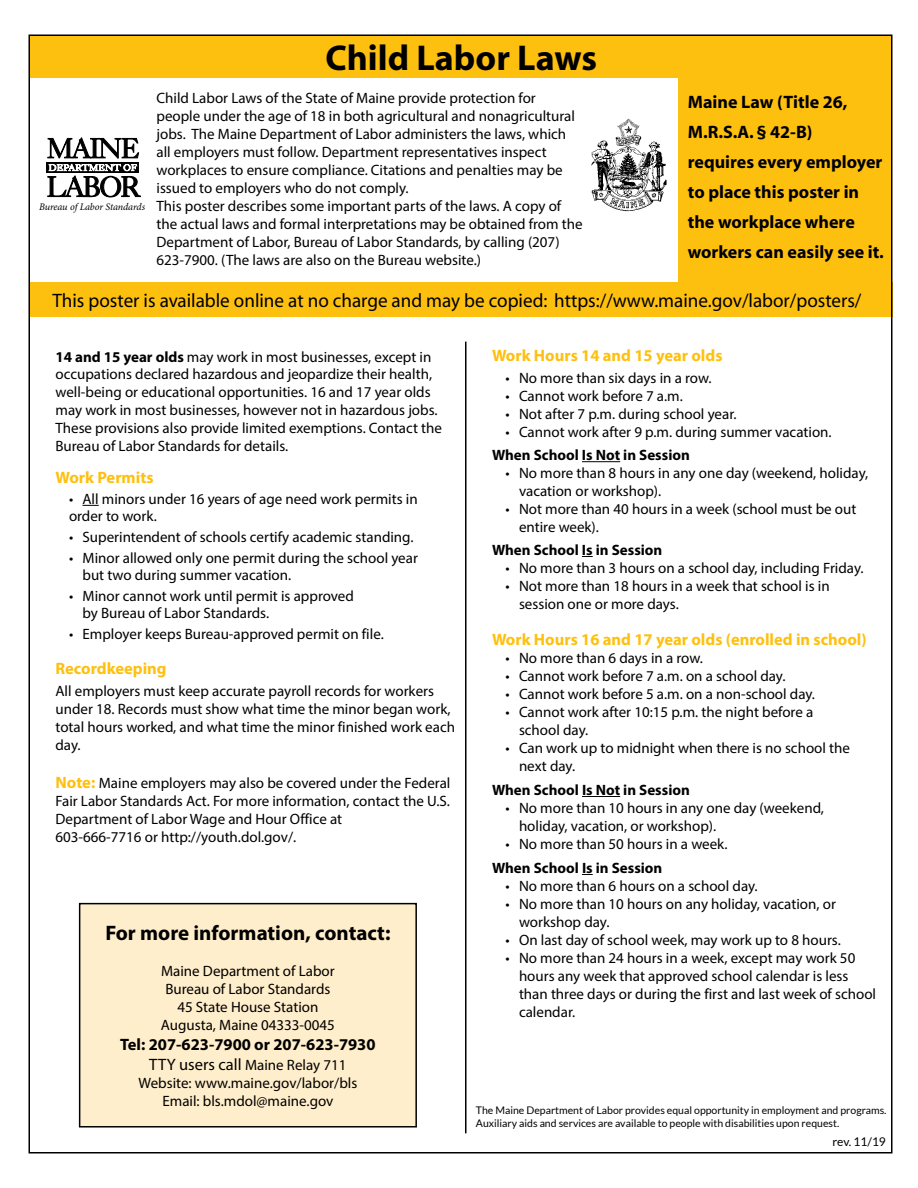
<style>
.page{position:relative;width:918px;height:1188px;background:#fff}
.page>*{position:absolute;margin:0;border:0;box-sizing:border-box;transform-origin:0 0}
.t1{font:700 36px "Myriad";color:#000}
.t2{font:700 21px "Myriad Pro";color:#000}
.t3{font:19.5px "Myriad";color:#000}
.t4{font:700 18px/30px "Myriad";color:#000}
.t5{font:700 16.5px "Myriad Pro";color:#fec00f}
.t6{font:700 16.5px "Myriad Pro";color:#000}
.t7{font:15px/18px "Myriad Pro";color:#000}
.t8{font:700 15px "Myriad Pro";color:#000}
.t9{font:12px "Lato";color:#000}
.t10{font:10.5px/12.6px "Lato";color:#000}
.t11{font:italic 10.05px "Minion Pro";letter-spacing:-.015em;color:#000}
.s1{font-weight:700}
.s2{font-weight:700;font-size:16.5px;color:#fec00f}
.s3{font-size:16.5px}
</style>
<div class="page">
<div style="left:30px;top:35px;width:862px;height:43px;background:#fec00f"></div>
<svg style="left:82px;top:505px;width:17px;height:1px"></svg>
<hr style="left:465px;top:342px;width:1px;height:791px;background:#000">
<hr style="left:582px;top:461px;width:38px;height:1px;background:#000">
<hr style="left:582px;top:796px;width:38px;height:1px;background:#000">
<div style="left:80px;top:904px;width:336px;height:223px;background:#ffeecb"></div>
<div style="left:79px;top:903px;width:338px;height:225px;border:2px solid #000"></div>
<div style="left:678px;top:70px;width:213px;height:213px;background:#fec00f"></div>
<img style="left:591px;top:119px;width:76px;height:93px">
<div style="left:30px;top:282px;width:862px;height:35px;background:#fec00f"></div>
<svg style="left:48px;top:138px;width:91px;height:20px"></svg>
<div style="left:47px;top:162px;width:92px;height:10px;background:#000"></div>
<svg style="left:48px;top:164px;width:92px;height:33px"></svg>
<p class="t11" style="left:39px;top:199px;width:107px">Bureau of Labor Standards</p>
<h1 class="t1" style="left:326px;top:40px;width:273px">Child Labor Laws</h1>
<p class="t7" style="left:156px;top:89px;width:428px">Child Labor Laws of the State of Maine provide protection for people under the age of 18 in both agricultural and nonagricultural jobs. The Maine Department of Labor administers the laws, which all employers must follow. Department representatives inspect workplaces to ensure compliance. Citations and penalties may be issued to employers who do not comply.<br>This poster describes some important parts of the laws. A copy of the actual laws and formal interpretations may be obtained from the Department of Labor, Bureau of Labor Standards, by calling (207)<br>623-7900. (The laws are also on the Bureau website.)</p>
<p class="t4" style="left:688px;top:88px;width:198px">Maine Law (Title 26,<br>M.R.S.A. § 42-B)<br>requires every employer to place this poster in the workplace where workers can easily see it.</p>
<h3 class="t3" style="left:53px;top:290px;width:811px">This poster is available online at no charge and may be copied: https://www.maine.gov/labor/posters/</h3>
<p class="t7" style="left:56px;top:348px;width:388px"><span class="s1">14 and 15 year olds</span> may work in most businesses, except in occupations declared hazardous and jeopardize their health, well-being or educational opportunities. 16 and 17 year olds may work in most businesses, however not in hazardous jobs.<br>These provisions also provide limited exemptions. Contact the Bureau of Labor Standards for details.</p>
<p class="t5" style="left:56px;top:466px;width:100px">Work Permits</p>
<p class="t7" style="left:69px;top:490px;width:350px;line-height:16.8px">• All minors under 16 years of age need work permits in order to work.</p>
<p class="t7" style="left:69px;top:528px;width:346px">• Superintendent of schools certify academic standing.</p>
<p class="t7" style="left:82px;top:550px;width:337px;line-height:16.8px;text-indent:-14px">• Minor allowed only one permit during the school year but two during summer vacation.</p>
<p class="t7" style="left:82px;top:588px;width:273px;line-height:16.8px;text-indent:-14px">• Minor cannot work until permit is approved by Bureau of Labor Standards.</p>
<p class="t7" style="left:69px;top:625px;width:316px">• Employer keeps Bureau-approved permit on file.</p>
<p class="t5" style="left:56px;top:658px;width:113px">Recordkeeping</p>
<p class="t7" style="left:56px;top:682px;width:401px">All employers must keep accurate payroll records for workers under 18. Records must show what time the minor began work, total hours worked, and what time the minor finished work each day.</p>
<p class="t7" style="left:55px;top:774px;width:396px"><span class="s2">Note:</span> Maine employers may also be covered under the Federal Fair Labor Standards Act. For more information, contact the U.S.<br>Department of Labor Wage and Hour Office at<br>603-666-7716 or http://youth.dol.gov/.</p>
<h2 class="t2" style="left:105px;top:920px;width:287px">For more information, contact:</h2>
<p class="t7" style="left:161px;top:962px;width:176px;text-align:center">Maine Department of Labor<br>Bureau of Labor Standards<br>45 State House Station<br>Augusta, Maine 04333-0045</p>
<p class="t6" style="left:120px;top:1034px;width:257px">Tel: 207-623-7900 or 207-623-7930</p>
<p class="t7" style="left:138px;top:1056px;width:220px;text-align:center"><span class="s3">TTY users call</span> Maine Relay 711<br>Website: www.maine.gov/labor/bls<br>Email: bls.mdol@maine.gov</p>
<p class="t5" style="left:492px;top:345px;width:232px">Work Hours 14 and 15 year olds</p>
<p class="t7" style="left:506px;top:369px;width:208px">• No more than six days in a row.</p>
<p class="t7" style="left:506px;top:387px;width:179px">• Cannot work before 7 a.m.</p>
<p class="t7" style="left:506px;top:405px;width:233px">• Not after 7 p.m. during school year.</p>
<p class="t7" style="left:506px;top:423px;width:328px">• Cannot work after 9 p.m. during summer vacation.</p>
<p class="t8" style="left:492px;top:445px;width:199px">When School Is Not in Session</p>
<p class="t7" style="left:519px;top:464px;width:351px;text-indent:-14px">• No more than 8 hours in any one day (weekend, holiday, vacation or workshop).</p>
<p class="t7" style="left:519px;top:500px;width:339px;text-indent:-14px">• Not more than 40 hours in a week (school must be out entire week).</p>
<p class="t8" style="left:492px;top:540px;width:172px">When School Is in Session</p>
<p class="t7" style="left:506px;top:559px;width:360px">• No more than 3 hours on a school day, including Friday.</p>
<p class="t7" style="left:519px;top:577px;width:312px;text-indent:-14px">• Not more than 18 hours in a week that school is in session one or more days.</p>
<p class="t5" style="left:492px;top:629px;width:376px">Work Hours 16 and 17 year olds (enrolled in school)</p>
<p class="t7" style="left:506px;top:649px;width:199px">• No more than 6 days in a row.</p>
<p class="t7" style="left:506px;top:667px;width:282px">• Cannot work before 7 a.m. on a school day.</p>
<p class="t7" style="left:506px;top:685px;width:311px">• Cannot work before 5 a.m. on a non-school day.</p>
<p class="t7" style="left:519px;top:703px;width:296px;text-indent:-14px">• Cannot work after 10:15 p.m. the night before a school day.</p>
<p class="t7" style="left:519px;top:739px;width:333px;text-indent:-14px">• Can work up to midnight when there is no school the next day.</p>
<p class="t8" style="left:492px;top:780px;width:199px">When School Is Not in Session</p>
<p class="t7" style="left:519px;top:799px;width:307px;text-indent:-14px">• No more than 10 hours in any one day (weekend, holiday, vacation, or workshop).</p>
<p class="t7" style="left:506px;top:835px;width:224px">• No more than 50 hours in a week.</p>
<p class="t8" style="left:492px;top:858px;width:172px">When School Is in Session</p>
<p class="t7" style="left:506px;top:877px;width:254px">• No more than 6 hours on a school day.</p>
<p class="t7" style="left:519px;top:895px;width:318px;text-indent:-14px">• No more than 10 hours on any holiday, vacation, or workshop day.</p>
<p class="t7" style="left:506px;top:931px;width:337px">• On last day of school week, may work up to 8 hours.</p>
<p class="t7" style="left:519px;top:949px;width:359px;text-indent:-14px">• No more than 24 hours in a week, except may work 50 hours any week that approved school calendar is less than three days or during the first and last week of school calendar.</p>
<p class="t10" style="left:476px;top:1104px;width:412px">The Maine Department of Labor provides equal opportunity in employment and programs.<br>Auxiliary aids and services are available to people with disabilities upon request.</p>
<p class="t9" style="left:832px;top:1135px;width:55px">rev. 11/19</p>
</div>
